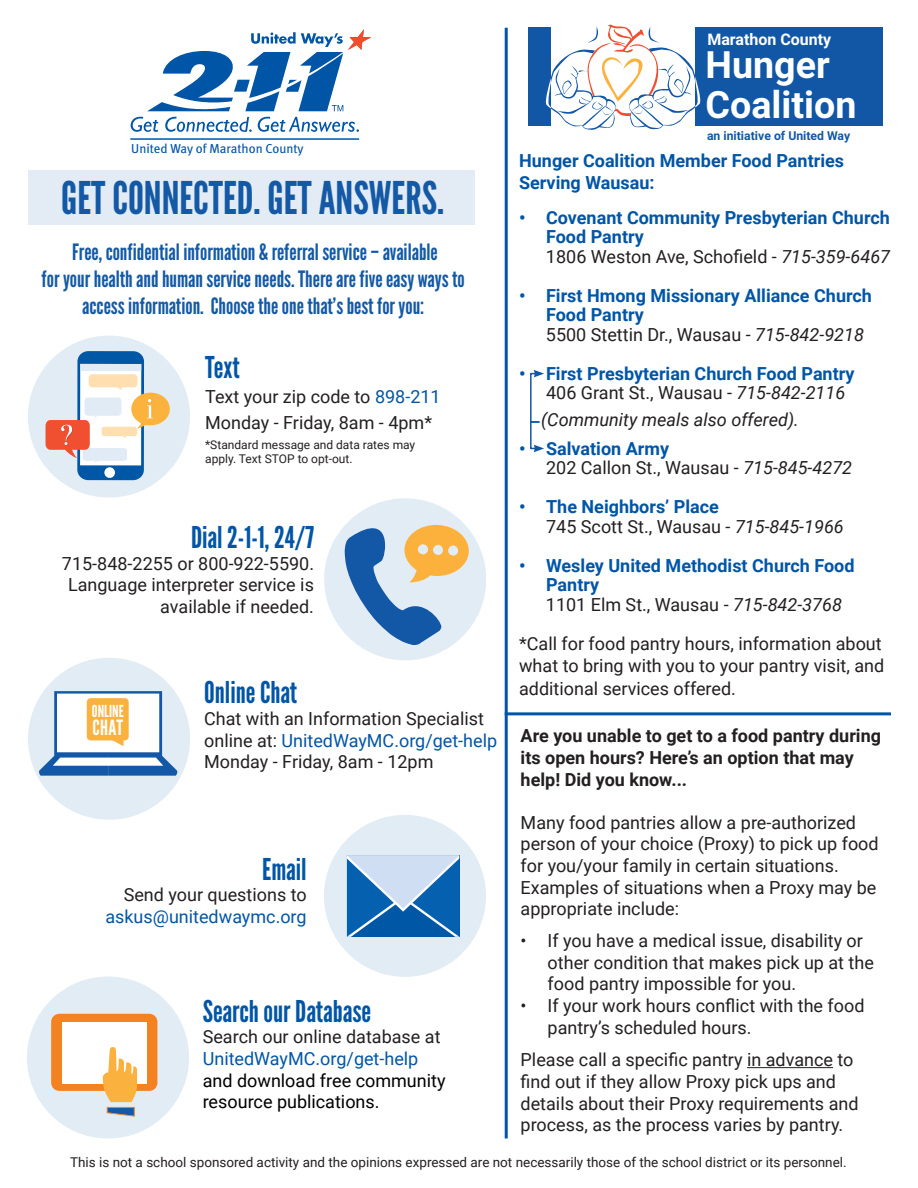
<style>
.page{position:relative;width:918px;height:1188px;background:#fff}
.page>*{position:absolute;margin:0;border:0;box-sizing:border-box;transform-origin:0 0}
.t1{font:45px "League Gothic";color:#1359a6}
.t2{font:700 37.65px/39.6px "Roboto";color:#fff}
.t3{font:30px "League Gothic";color:#0155a7}
.t4{font:22.5px/27px "League Gothic";color:#1359a5;text-align:center}
.t5{font:21px "League Gothic";color:#fff}
.t6{font:18px/21.6px "Roboto";color:#231f20}
.t7{font:700 18px/19.5px "Roboto";color:#0155a7}
.t8{font:700 18px/21.6px "Roboto";color:#231f20}
.t9{font:18px "Roboto";color:#0155a7}
.t10{font:18px/21.6px "Roboto";color:#000}
.t11{font:italic 18px "Roboto";color:#231f20}
.t12{font:16.5px "League Gothic";color:#fff}
.t13{font:700 16.05px "Roboto";color:#fff}
.t14{font:13.5px "Roboto";color:#231f20}
.t15{font:12.9px "Meta Book LF";color:#0155a7}
.t16{font:700 12.3px "Roboto";color:#1157a6}
.t17{font:12px/14.4px "Roboto";color:#231f20}
.s1{color:#0155a7}
.s2{font-weight:400;color:#231f20}
.s3{font-weight:400;font-style:italic;color:#231f20}
.s4{font-weight:700;color:#0155a7}
.s5{font-style:italic}
</style>
<div class="page">
<div style="left:27px;top:976px;width:162px;height:162px;background:#e1ecf5;border-radius:50%"></div>
<div style="left:28px;top:658px;width:162px;height:162px;background:#e1ecf5;border-radius:50%"></div>
<div style="left:28px;top:336px;width:162px;height:162px;background:#e1ecf5;border-radius:50%"></div>
<div style="left:28px;top:170px;width:447px;height:55px;background:#e3ebf4"></div>
<div style="left:695px;top:27px;width:187px;height:99px;background:#1157a6"></div>
<div style="left:528px;top:27px;width:23px;height:99px;background:#1157a6"></div>
<svg style="left:545px;top:25px;width:156px;height:105px"></svg>
<hr style="left:747px;top:1067px;width:86px;height:1px;background:#231f20">
<hr style="left:505px;top:28px;width:3px;height:1110px;background:#0155a7">
<hr style="left:505px;top:712px;width:386px;height:3px;background:#0155a7">
<svg style="left:530px;top:370px;width:14px;height:82px"></svg>
<hr style="left:130px;top:139px;width:229px;height:1px;background:#0155a7">
<svg style="left:131px;top:29px;width:240px;height:103px"></svg>
<svg style="left:77px;top:351px;width:67px;height:129px;background:#1867ae"></svg>
<div style="left:104px;top:467px;width:11px;height:11px;background:#fff;border-radius:50%"></div>
<svg style="left:46px;top:364px;width:124px;height:99px"></svg>
<svg style="left:39px;top:691px;width:139px;height:85px"></svg>
<div style="left:324px;top:498px;width:162px;height:162px;background:#e1ecf5;border-radius:50%"></div>
<svg style="left:345px;top:508px;width:124px;height:137px"></svg>
<div style="left:51px;top:1014px;width:106px;height:77px;background:#f58221;border-radius:8px"></div>
<div style="left:62px;top:1022px;width:85px;height:62px;background:#fff"></div>
<svg style="left:103px;top:1047px;width:34px;height:70px"></svg>
<div style="left:324px;top:815px;width:162px;height:162px;background:#e1ecf5;border-radius:50%"></div>
<svg style="left:347px;top:855px;width:112px;height:82px;background:#5792c8"></svg>
<p class="t13" style="left:707px;top:28px;width:125px">Marathon County</p>
<p class="t15" style="left:131px;top:141px;width:174px">United Way of Marathon County</p>
<h1 class="t1" style="left:61px;top:171px;width:384px">GET CONNECTED. GET ANSWERS.</h1>
<p class="t4" style="left:42px;top:238px;width:425px">Free, confidential information &amp; referral service – available<br>for your health and human service needs. There are five easy ways to access information. Choose the one that’s best for you:</p>
<h3 class="t3" style="left:205px;top:349px;width:36px">Text</h3>
<p class="t6" style="left:205px;top:383px;width:237px;line-height:25.5px">Text your zip code to <span class="s1">898-211<br></span>Monday - Friday, 8am - 4pm*</p>
<p class="t17" style="left:205px;top:437px;width:212px">*Standard message and data rates may apply. Text STOP to opt-out.</p>
<h3 class="t3" style="left:191px;top:520px;width:124px">Dial 2-1-1, 24/7</h3>
<p class="t6" style="left:62px;top:552px;width:254px;text-align:right">715-848-2255 or 800-922-5590.<br>Language interpreter service is available if needed.</p>
<p class="t12" style="left:92px;top:701px;width:33px">ONLINE</p>
<p class="t5" style="left:93px;top:715px;width:32px">CHAT</p>
<h3 class="t3" style="left:204px;top:675px;width:95px">Online Chat</h3>
<p class="t6" style="left:204px;top:707px;width:295px">Chat with an Information Specialist online at: <span class="s1">UnitedWayMC.org/get-help<br></span>Monday - Friday, 8am - 12pm</p>
<h3 class="t3" style="left:262px;top:851px;width:46px">Email</h3>
<p class="t6" style="left:124px;top:883px;width:184px">Send your questions to</p>
<p class="t9" style="left:105px;top:904px;width:203px">askus@unitedwaymc.org</p>
<h3 class="t3" style="left:203px;top:993px;width:170px">Search our Database</h3>
<p class="t6" style="left:203px;top:1026px;width:239px">Search our online database at</p>
<p class="t9" style="left:203px;top:1046px;width:217px">UnitedWayMC.org/get-help</p>
<p class="t10" style="left:203px;top:1069px;width:244px">and download free community resource publications.</p>
<h2 class="t2" style="left:705px;top:44px;width:153px">Hunger<br>Coalition</h2>
<p class="t16" style="left:707px;top:127px;width:145px">an initiative of United Way</p>
<p class="t7" style="left:519px;top:149px;width:326px;line-height:21.6px">Hunger Coalition Member Food Pantries<br>Serving Wausau:</p>
<p class="t7" style="left:546px;top:207px;width:346px;text-indent:-27px">• Covenant Community Presbyterian Church<br>Food Pantry<br><span class="s2">1806 Weston Ave, Schofield -</span> <span class="s3">715-359-6467</span></p>
<p class="t7" style="left:546px;top:285px;width:328px;text-indent:-27px">• First Hmong Missionary Alliance Church<br>Food Pantry<br><span class="s2">5500 Stettin Dr., Wausau -</span> <span class="s3">715-842-9218</span></p>
<p class="t7" style="left:546px;top:363px;width:310px;text-indent:-27px">• First Presbyterian Church Food Pantry<br><span class="s2">406 Grant St., Wausau -</span> <span class="s3">715-842-2116</span></p>
<p class="t11" style="left:541px;top:407px;width:259px">(Community meals also offered).</p>
<p class="t6" style="left:546px;top:438px;width:308px;line-height:19.5px;text-indent:-27px"><span class="s4">• Salvation Army<br></span>202 Callon St., Wausau - <span class="s5">715-845-4272</span></p>
<p class="t7" style="left:546px;top:496px;width:299px;text-indent:-27px">• The Neighbors’ Place<br><span class="s2">745 Scott St., Wausau -</span> <span class="s3">715-845-1966</span></p>
<p class="t7" style="left:546px;top:555px;width:310px;text-indent:-27px">• Wesley United Methodist Church Food<br>Pantry<br><span class="s2">1101 Elm St., Wausau -</span> <span class="s3">715-842-3768</span></p>
<p class="t6" style="left:519px;top:631px;width:367px;line-height:22.5px">*Call for food pantry hours, information about what to bring with you to your pantry visit, and additional services offered.</p>
<p class="t8" style="left:521px;top:724px;width:362px">Are you unable to get to a food pantry during its open hours? Here’s an option that may help! Did you know...</p>
<p class="t6" style="left:521px;top:811px;width:360px">Many food pantries allow a pre-authorized person of your choice (Proxy) to pick up food for you/your family in certain situations.<br>Examples of situations when a Proxy may be appropriate include:</p>
<p class="t6" style="left:548px;top:929px;width:328px;text-indent:-27px">• If you have a medical issue, disability or other condition that makes pick up at the food pantry impossible for you.</p>
<p class="t6" style="left:548px;top:994px;width:318px;text-indent:-27px">• If your work hours conflict with the food pantry’s scheduled hours.</p>
<p class="t6" style="left:521px;top:1048px;width:339px">Please call a specific pantry in advance to find out if they allow Proxy pick ups and details about their Proxy requirements and process, as the process varies by pantry.</p>
<p class="t14" style="left:70px;top:1152px;width:778px">This is not a school sponsored activity and the opinions expressed are not necessarily those of the school district or its personnel.</p>
</div>
